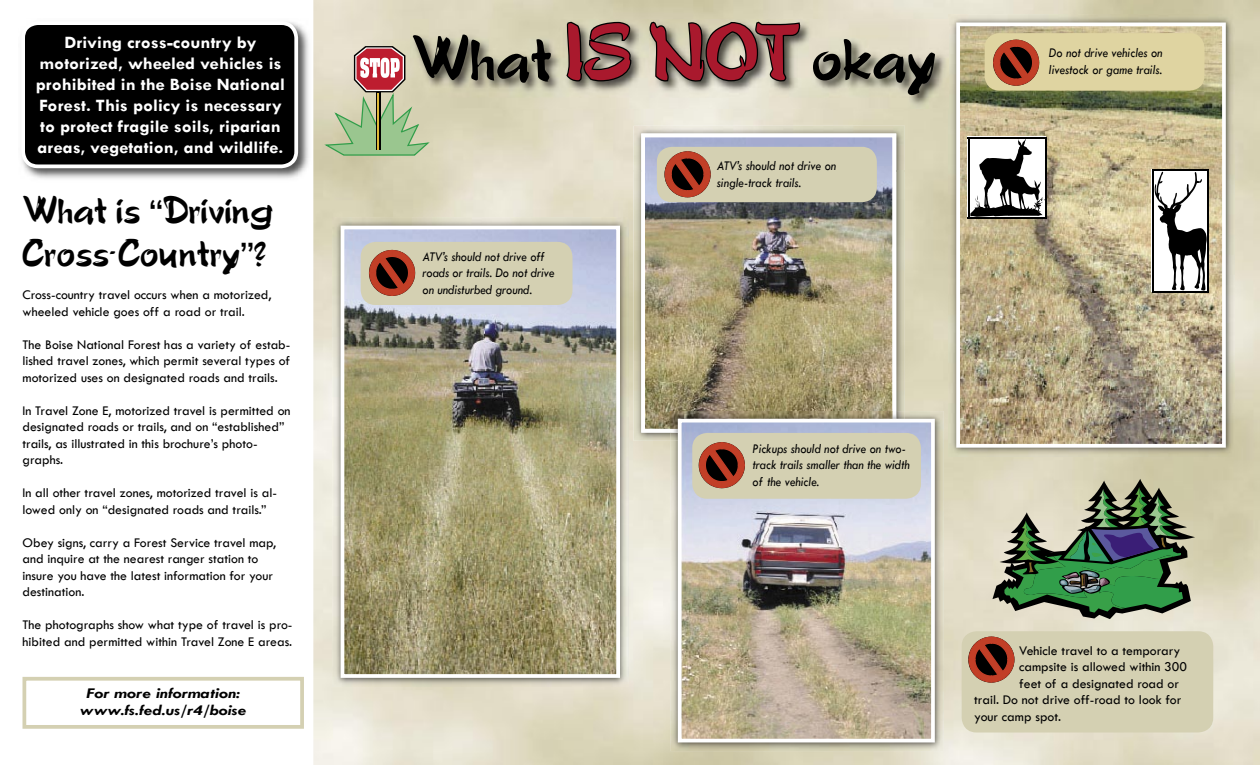
<style>
.page{position:relative;width:1260px;height:765px;background:#fff}
.page>*{position:absolute;margin:0;border:0;box-sizing:border-box;transform-origin:0 0}
.t1{font:60px "Artifice SSK";color:#000}
.t2{font:36.25px/43.5px "Artifice SSK";color:#000}
.t3{font:700 17.5px/21px "Tw Cen";color:#fff;text-align:center;scale:1.08 1}
.t4{font:italic 700 15px/17.5px "Tw Cen";color:#000;text-align:center;scale:1.25 1}
.t5{font:13.75px/16.5px "Tw Cen";color:#000}
.t6{font:italic 13.75px/16.5px "Tw Cen";color:#000;scale:.9 1}
.s1{font-family:"Tw Cen"}
.s2{font-size:75px;color:#a9192d}
</style>
<div class="page">
<img style="left:313px;top:0;width:947px;height:765px">
<img style="left:24px;top:24px;width:285px;height:155px">
<svg style="left:21px;top:22px;width:277px;height:146px;background:#121212"></svg>
<img style="left:333px;top:218px;width:296px;height:469px">
<svg style="left:341px;top:226px;width:279px;height:452px;background:#a39e81"></svg>
<img style="left:634px;top:126px;width:271px;height:45px">
<img style="left:634px;top:171px;width:36px;height:270px">
<img style="left:896px;top:171px;width:9px;height:240px">
<img style="left:641px;top:134px;width:255px;height:299px">
<img style="left:670px;top:411px;width:274px;height:340px">
<img style="left:670px;top:411px;width:226px;height:22px">
<img style="left:678px;top:419px;width:257px;height:323px">
<img style="left:949px;top:15px;width:286px;height:442px">
<svg style="left:956px;top:22px;width:270px;height:426px;background:#b6aa89"></svg>
<div style="left:361px;top:242px;width:211px;height:63px;background:#d4d0b2;border-radius:15px"></div>
<div style="left:657px;top:147px;width:220px;height:55px;background:#d4d0b2;border-radius:15px"></div>
<div style="left:985px;top:33px;width:220px;height:58px;background:#dfd4a1;border-radius:15px"></div>
<div style="left:692px;top:433px;width:229px;height:66px;background:#d4d0b2;border-radius:15px"></div>
<div style="left:962px;top:631px;width:251px;height:101px;background:#d4d0b2;border-radius:15px"></div>
<svg style="left:22px;top:677px;width:282px;height:52px"></svg>
<img style="left:410px;top:19px;width:539px;height:90px">
<svg style="left:565px;top:20px;width:68px;height:63px;background:#6e6c5f"></svg>
<svg style="left:648px;top:20px;width:154px;height:63px;background:#7d7b6e"></svg>
<div style="left:1152px;top:169px;width:56px;height:123px;background:#fff"></div>
<svg style="left:1155px;top:172px;width:52px;height:119px"></svg>
<hr style="left:1152px;top:169px;width:2px;height:124px;background:#000">
<hr style="left:1207px;top:169px;width:2px;height:124px;background:#000">
<hr style="left:1152px;top:169px;width:57px;height:2px;background:#000">
<hr style="left:1152px;top:291px;width:57px;height:2px;background:#000">
<svg style="left:970px;top:139px;width:75px;height:78px"></svg>
<hr style="left:968px;top:137px;width:2px;height:82px;background:#000">
<hr style="left:1045px;top:137px;width:2px;height:82px;background:#000">
<hr style="left:968px;top:137px;width:79px;height:2px;background:#000">
<hr style="left:968px;top:217px;width:79px;height:2px;background:#000">
<svg style="left:324px;top:46px;width:106px;height:110px;background:#beb99c"></svg>
<svg style="left:376px;top:92px;width:5px;height:58px"></svg>
<hr style="left:378px;top:93px;width:1px;height:57px;background:#dfb839">
<svg style="left:992px;top:479px;width:203px;height:140px;background:#758e71"></svg>
<svg style="left:369px;top:250px;width:46px;height:46px"></svg>
<svg style="left:699px;top:442px;width:46px;height:46px"></svg>
<svg style="left:993px;top:40px;width:46px;height:46px"></svg>
<svg style="left:665px;top:151px;width:46px;height:46px"></svg>
<svg style="left:968px;top:637px;width:46px;height:46px"></svg>
<p class="t3" style="left:36px;top:31px;width:232px">Driving cross-country by motorized, wheeled vehicles is prohibited in the Boise National<br>Forest. This policy is necessary to protect fragile soils, riparian areas, vegetation, and wildlife.</p>
<h2 class="t2" style="left:23px;top:192px;width:253px">What is <span class="s1">“</span>Driving<br>Cross-Country<span class="s1">”</span>?</h2>
<p class="t5" style="left:23px;top:287px;width:251px">Cross-country travel occurs when a motorized, wheeled vehicle goes off a road or trail.</p>
<p class="t5" style="left:23px;top:336px;width:269px;text-align:justify">The Boise National Forest has a variety of estab&shy;lished travel zones, which permit several types of motorized uses on designated roads and trails.</p>
<p class="t5" style="left:23px;top:402px;width:270px">In Travel Zone E, motorized travel is permitted on designated roads or trails, and on “established” trails, as illustrated in this brochure’s photo&shy;graphs.</p>
<p class="t5" style="left:23px;top:485px;width:256px">In all other travel zones, motorized travel is al&shy;lowed only on “designated roads and trails.”</p>
<p class="t5" style="left:23px;top:534px;width:255px">Obey signs, carry a Forest Service travel map, and inquire at the nearest ranger station to insure you have the latest information for your destination.</p>
<p class="t5" style="left:23px;top:617px;width:271px">The photographs show what type of travel is pro&shy;hibited and permitted within Travel Zone E areas.</p>
<p class="t4" style="left:80px;top:684px;width:135px">For more information: www.fs.fed.us/r4/boise</p>
<h1 class="t1" style="left:412px;top:34px;width:526px">What <span class="s2">IS NOT</span> okay</h1>
<p class="t6" style="left:422px;top:248px;width:148px">ATV’s should not drive off roads or trails. Do not drive on undisturbed ground.</p>
<p class="t6" style="left:717px;top:158px;width:134px">ATV’s should not drive on single-track trails.</p>
<p class="t6" style="left:752px;top:440px;width:176px">Pickups should not drive on two&shy;track trails smaller than the width of the vehicle.</p>
<p class="t6" style="left:1049px;top:44px;width:128px">Do not drive vehicles on livestock or game trails.</p>
<p class="t5" style="left:1019px;top:642px;width:163px">Vehicle travel to a temporary</p>
<p class="t5" style="left:1019px;top:658px;width:169px">campsite is allowed within 300</p>
<p class="t5" style="left:1019px;top:675px;width:161px">feet of a designated road or</p>
<p class="t5" style="left:974px;top:691px;width:209px">trail. Do not drive off-road to look for</p>
<p class="t5" style="left:974px;top:708px;width:88px">your camp spot.</p>
</div>
